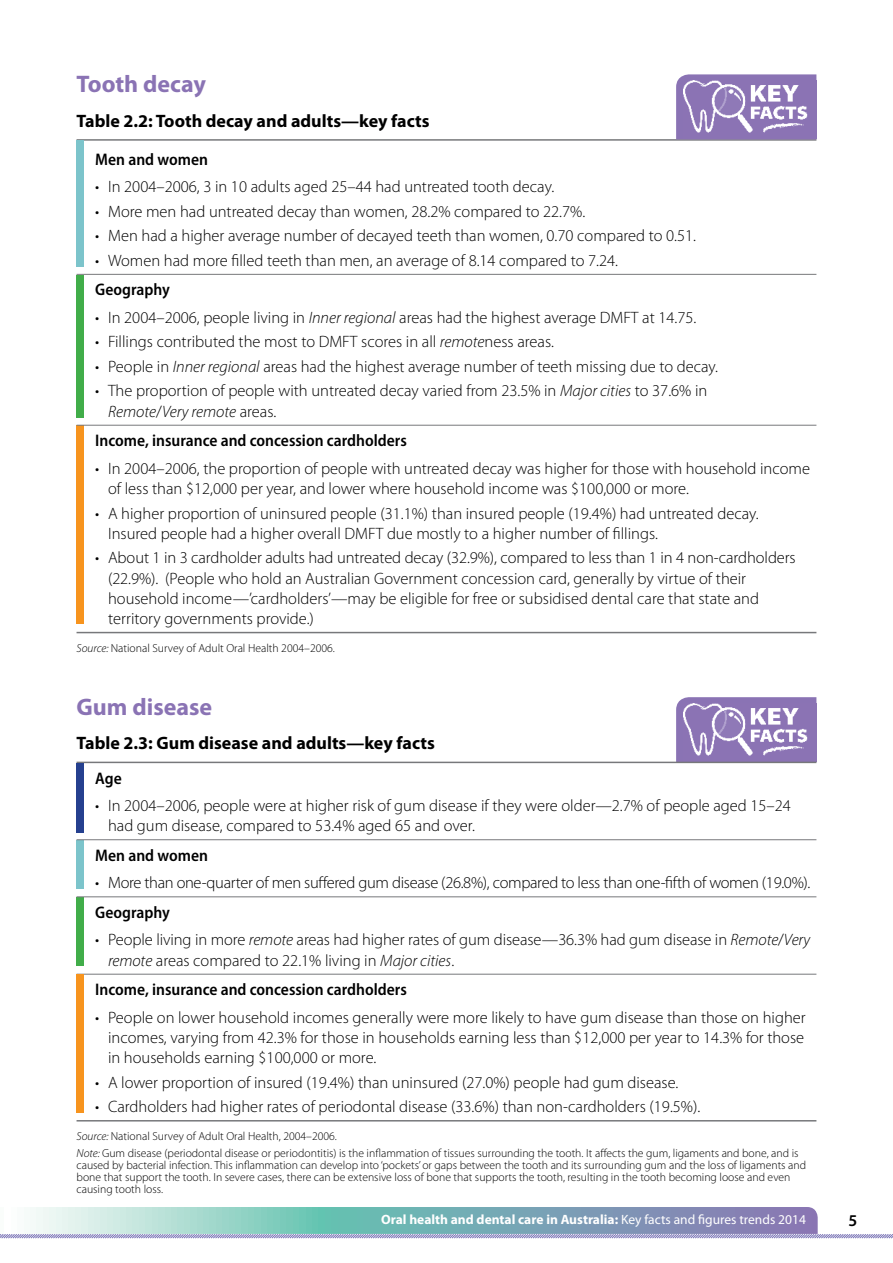
<style>
.page{position:relative;width:893px;height:1263px;background:#fff}
.page>*{position:absolute;margin:0;border:0;box-sizing:border-box;transform-origin:0 0}
.t1{font:700 24px "Myriad Pro";color:#8a73b4}
.t2{font:700 18px "Myriad Pro";color:#000}
.t3{font:600 semi-condensed 16.8px "Myriad Pro";color:#000}
.t4{font:300 16.5px/20.2px "Myriad Pro";color:#000}
.t5{font:300 16.5px "Myriad Pro";letter-spacing:-.02em;color:#000}
.t6{font:600 16.5px "Myriad Pro";color:#000}
.t7{font:700 13.5px "Myriad Pro";color:#fff}
.t8{font:300 11.7px/12px "Myriad Pro";color:#000}
.s1{font-style:italic}
.s2{font-weight:400}
</style>
<div class="page">
<svg style="left:0;top:1207px;width:893px;height:32px;background:#a0bdca"></svg>
<div style="left:77px;top:897px;width:7px;height:69px;background:#41ad49"></div>
<div style="left:77px;top:840px;width:7px;height:48px;background:#7cc4cb"></div>
<div style="left:77px;top:425px;width:7px;height:199px;background:#f7941e"></div>
<svg style="left:676px;top:697px;width:140px;height:65px"></svg>
<img style="left:684px;top:703px;width:132px;height:59px">
<hr style="left:77px;top:139px;width:739px;height:2px;background:#77787b">
<hr style="left:77px;top:632px;width:739px;height:1px;background:#77787b">
<hr style="left:77px;top:274px;width:739px;height:1px;background:#77787b">
<hr style="left:77px;top:425px;width:739px;height:1px;background:#77787b">
<hr style="left:77px;top:762px;width:739px;height:1px;background:#77787b">
<hr style="left:77px;top:1120px;width:739px;height:1px;background:#77787b">
<hr style="left:77px;top:839px;width:739px;height:1px;background:#77787b">
<hr style="left:77px;top:896px;width:739px;height:1px;background:#77787b">
<hr style="left:77px;top:974px;width:739px;height:1px;background:#77787b">
<div style="left:77px;top:141px;width:7px;height:126px;background:#7cc4cb"></div>
<div style="left:77px;top:763px;width:7px;height:69px;background:#25408f"></div>
<div style="left:77px;top:275px;width:7px;height:142px;background:#41ad49"></div>
<div style="left:77px;top:974px;width:7px;height:138px;background:#f7941e"></div>
<svg style="left:676px;top:74px;width:140px;height:65px"></svg>
<img style="left:684px;top:80px;width:132px;height:59px">
<h1 class="t1" style="left:77px;top:69px;width:131px">Tooth decay</h1>
<p class="t2" style="left:77px;top:109px;width:355px">Table 2.2: Tooth decay and adults—key facts</p>
<p class="t3" style="left:95px;top:149px;width:114px">Men and women</p>
<p class="t4" style="left:95px;top:177px;width:460px">• In 2004–2006, 3 in 10 adults aged 25–44 had untreated tooth decay.</p>
<p class="t4" style="left:95px;top:201px;width:491px">• More men had untreated decay than women, 28.2% compared to 22.7%.</p>
<p class="t4" style="left:95px;top:226px;width:602px">• Men had a higher average number of decayed teeth than women, 0.70 compared to 0.51.</p>
<p class="t4" style="left:95px;top:250px;width:524px">• Women had more filled teeth than men, an average of 8.14 compared to 7.24.</p>
<p class="t3" style="left:95px;top:279px;width:76px">Geography</p>
<p class="t4" style="left:95px;top:307px;width:603px">• In 2004–2006, people living in <span class="s1">Inner regional</span> areas had the highest average DMFT at 14.75.</p>
<p class="t4" style="left:95px;top:332px;width:460px">• Fillings contributed the most to DMFT scores in all <span class="s1">remote</span>ness areas.</p>
<p class="t4" style="left:95px;top:356px;width:624px">• People in <span class="s1">Inner regional</span> areas had the highest average number of teeth missing due to decay.</p>
<p class="t4" style="left:108px;top:381px;width:601px;text-indent:-13px">• The proportion of people with untreated decay varied from 23.5% in <span class="s1">Major cities</span> to 37.6% in<br><span class="s1">Remote</span>/<span class="s1">Very remote</span> areas.</p>
<p class="t3" style="left:95px;top:430px;width:313px">Income, insurance and concession cardholders</p>
<p class="t4" style="left:108px;top:458px;width:703px;text-indent:-13px">• In 2004–2006, the proportion of people with untreated decay was higher for those with household income of less than $12,000 per year, and lower where household income was $100,000 or more.</p>
<p class="t4" style="left:108px;top:503px;width:652px;text-indent:-13px">• A higher proportion of uninsured people (31.1%) than insured people (19.4%) had untreated decay.<br>Insured people had a higher overall DMFT due mostly to a higher number of fillings.</p>
<p class="t4" style="left:108px;top:547px;width:689px;text-indent:-13px">• About 1 in 3 cardholder adults had untreated decay (32.9%), compared to less than 1 in 4 non-cardholders (22.9%). (People who hold an Australian Government concession card, generally by virtue of their household income—’cardholders’—may be eligible for free or subsidised dental care that state and territory governments provide.)</p>
<p class="t8" style="left:77px;top:642px;width:260px"><span class="s1">Source:</span> National Survey of Adult Oral Health 2004–2006.</p>
<h1 class="t1" style="left:77px;top:691px;width:137px">Gum disease</h1>
<p class="t2" style="left:77px;top:731px;width:360px">Table 2.3: Gum disease and adults—key facts</p>
<p class="t3" style="left:95px;top:767px;width:28px">Age</p>
<p class="t4" style="left:108px;top:795px;width:684px;text-indent:-13px">• In 2004–2006, people were at higher risk of gum disease if they were older—2.7% of people aged 15–24 had gum disease, compared to 53.4% aged 65 and over.</p>
<p class="t3" style="left:95px;top:845px;width:114px">Men and women</p>
<p class="t5" style="left:95px;top:873px;width:717px">• More than one-quarter of men suffered gum disease (26.8%), compared to less than one-fifth of women (19.0%).</p>
<p class="t3" style="left:95px;top:902px;width:76px">Geography</p>
<p class="t4" style="left:108px;top:930px;width:704px;text-indent:-13px">• People living in more <span class="s1">remote</span> areas had higher rates of gum disease—36.3% had gum disease in <span class="s1">Remote</span>/<span class="s1">Very remote</span> areas compared to 22.1% living in <span class="s1">Major cities</span>.</p>
<p class="t3" style="left:95px;top:979px;width:313px">Income, insurance and concession cardholders</p>
<p class="t4" style="left:108px;top:1007px;width:699px;text-align:justify;text-indent:-13px">• People on lower household incomes generally were more likely to have gum disease than those on higher incomes, varying from 42.3% for those in households earning less than $12,000 per year to 14.3% for those in households earning $100,000 or more.</p>
<p class="t4" style="left:95px;top:1072px;width:585px">• A lower proportion of insured (19.4%) than uninsured (27.0%) people had gum disease.</p>
<p class="t4" style="left:95px;top:1096px;width:607px">• Cardholders had higher rates of periodontal disease (33.6%) than non-cardholders (19.5%).</p>
<p class="t8" style="left:77px;top:1128px;width:724px;line-height:16.2px"><span class="s1">Source:</span> National Survey of Adult Oral Health, 2004–2006.<br><span class="s1">Note:</span> Gum disease (periodontal disease or periodontitis) is the inflammation of tissues surrounding the tooth. It affects the gum, ligaments and bone, and is</p>
<p class="t8" style="left:77px;top:1158px;width:731px">caused by bacterial infection. This inflammation can develop into ‘pockets’ or gaps between the tooth and its surrounding gum and the loss of ligaments and bone that support the tooth. In severe cases, there can be extensive loss of bone that supports the tooth, resulting in the tooth becoming loose and even causing tooth loss.</p>
<p class="t7" style="left:381px;top:1211px;width:426px">Oral health and dental care in Australia: <span class="s2">Key facts and figures trends 2014</span></p>
<p class="t6" style="left:848px;top:1210px;width:10px">5</p>
</div>
